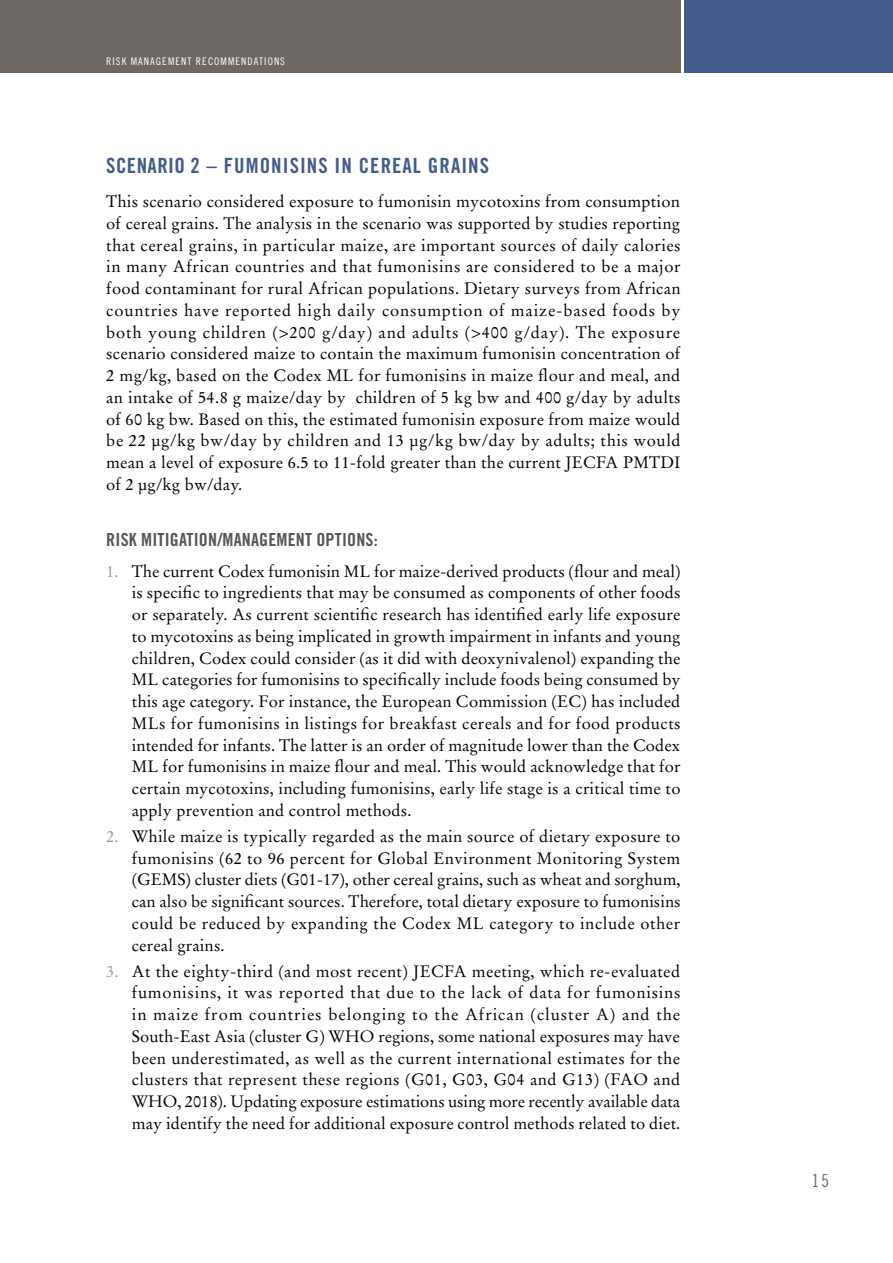
<style>
.page{position:relative;width:893px;height:1263px;background:#fff}
.page>*{position:absolute;margin:0;border:0;box-sizing:border-box;transform-origin:0 0}
.Heading02{font:21px "Trade Gothic LT Std Bd Cn 20";letter-spacing:.05em;color:#445b8d}
.Heading03{font:18px "Trade Gothic LT Std Bd Cn 20";letter-spacing:.01em;color:#575756}
.t1{font:18px "Trade Gothic LT Std Cn 18";color:#706f6f}
.text01_NO_indent{font:16.5px/21.8px "Stempel Garamond LT Std";letter-spacing:.01em;color:#000;text-align:justify}
.t2{font:10.5px "Trade Gothic LT Std Cn 18";letter-spacing:.1em;color:#fff}
.s1{color:#9d9d9c}
</style>
<div class="page">
<div style="left:685px;top:0;width:208px;height:72px;background:#445b8d"></div>
<div style="left:0;top:0;width:680px;height:72px;background:#6e6864"></div>
<p class="t2" style="left:106px;top:55px;width:180px">RISK MANAGEMENT RECOMMENDATIONS</p>
<p class="Heading02" style="left:106px;top:152px;width:384px">SCENARIO 2 – FUMONISINS IN CEREAL GRAINS</p>
<p class="text01_NO_indent" style="left:106px;top:191px;width:576px">This scenario considered exposure to fumonisin mycotoxins from consumption of cereal grains. The analysis in the scenario was supported by studies reporting that cereal grains, in particular maize, are important sources of daily calories in many African countries and that fumonisins are considered to be a major food contaminant for rural African populations. Dietary surveys from African countries have reported high daily consumption of maize-based foods by both young children (&gt;200 g/day) and adults (&gt;400 g/day). The exposure scenario considered maize to contain the maximum fumonisin concentration of 2 mg/kg, based on the Codex ML for fumonisins in maize flour and meal, and an intake of 54.8 g maize/day by children of 5 kg bw and 400 g/day by adults of 60 kg bw. Based on this, the estimated fumonisin exposure from maize would be 22 μg/kg bw/day by children and 13 μg/kg bw/day by adults; this would mean a level of exposure 6.5 to 11-fold greater than the current JECFA PMTDI of 2 μg/kg bw/day.</p>
<p class="Heading03" style="left:106px;top:529px;width:273px">RISK MITIGATION/MANAGEMENT OPTIONS:</p>
<p class="text01_NO_indent" style="left:132px;top:560px;width:550px;text-indent:-26px"><span class="s1">1.</span> The current Codex fumonisin ML for maize-derived products (flour and meal) is specific to ingredients that may be consumed as components of other foods or separately. As current scientific research has identified early life exposure to mycotoxins as being implicated in growth impairment in infants and young children, Codex could consider (as it did with deoxynivalenol) expanding the ML categories for fumonisins to specifically include foods being consumed by this age category. For instance, the European Commission (EC) has included MLs for fumonisins in listings for breakfast cereals and for food products intended for infants. The latter is an order of magnitude lower than the Codex ML for fumonisins in maize flour and meal. This would acknowledge that for certain mycotoxins, including fumonisins, early life stage is a critical time to apply prevention and control methods.</p>
<p class="text01_NO_indent" style="left:132px;top:825px;width:550px;text-indent:-26px"><span class="s1">2.</span> While maize is typically regarded as the main source of dietary exposure to fumonisins (62 to 96 percent for Global Environment Monitoring System (GEMS) cluster diets (G01-17), other cereal grains, such as wheat and sorghum, can also be significant sources. Therefore, total dietary exposure to fumonisins could be reduced by expanding the Codex ML category to include other cereal grains.</p>
<p class="text01_NO_indent" style="left:132px;top:960px;width:550px;text-indent:-26px"><span class="s1">3.</span> At the eighty-third (and most recent) JECFA meeting, which re-evaluated fumonisins, it was reported that due to the lack of data for fumonisins in maize from countries belonging to the African (cluster A) and the South-East Asia (cluster G) WHO regions, some national exposures may have been underestimated, as well as the current international estimates for the clusters that represent these regions (G01, G03, G04 and G13) (FAO and WHO, 2018). Updating exposure estimations using more recently available data may identify the need for additional exposure control methods related to diet.</p>
<p class="t1" style="left:811px;top:1169px;width:19px">15</p>
</div>
